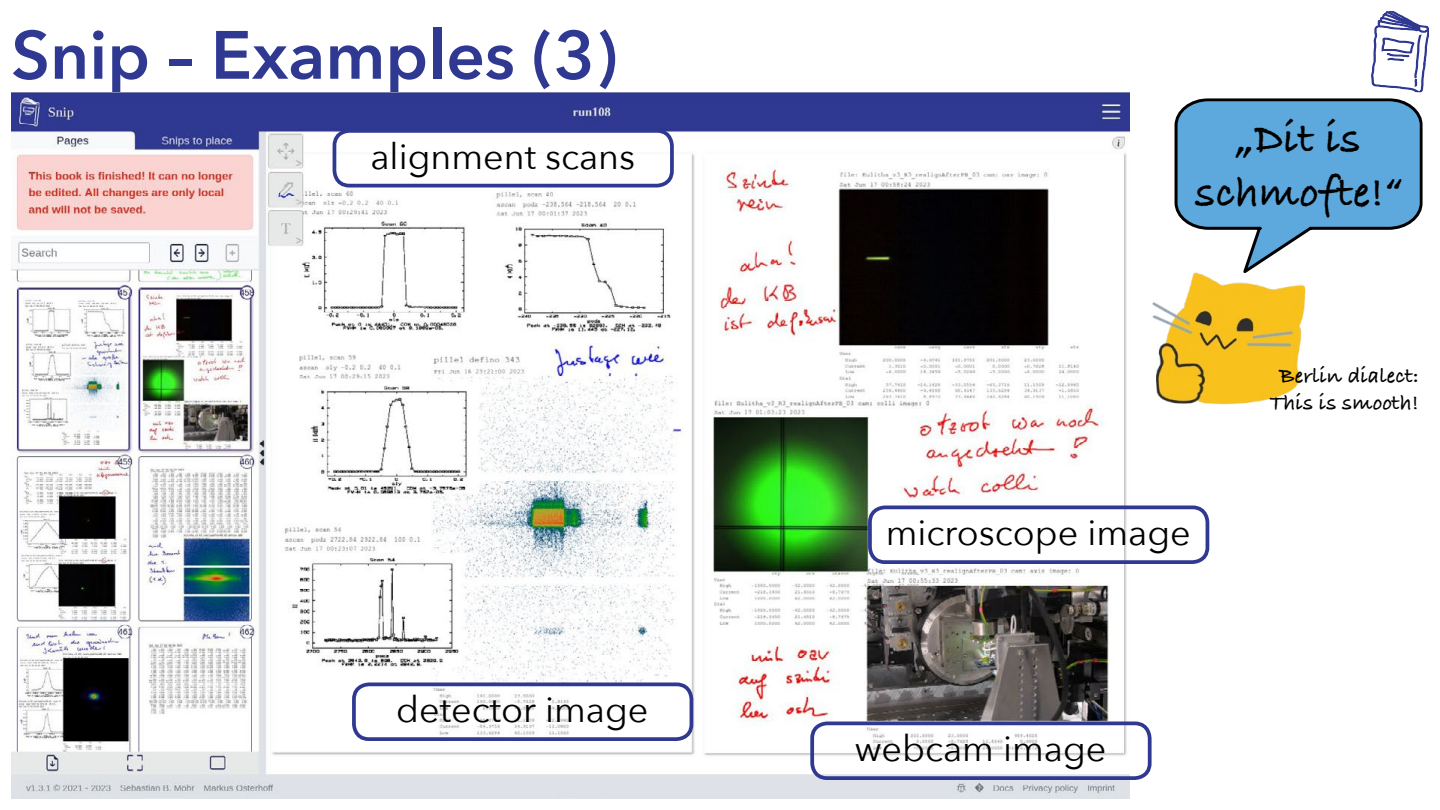
<style>
.page{position:relative;width:1440px;height:810px;background:#fff}
.page>*{position:absolute;margin:0;border:0;box-sizing:border-box;transform-origin:0 0}
.t1{font:600 67.5px "Avenir Next";color:#2f3992}
.t2{font:700 45px/54px "Bradley Hand ITCTT";color:#000;text-align:center}
.t3{font:36px "Avenir Next";color:#000}
.t4{font:700 22.5px/27px "Bradley Hand ITCTT";color:#000;text-align:center}
</style>
<div class="page">
<svg style="left:1372px;top:11px;width:57px;height:78px"></svg>
<img style="left:11px;top:92px;width:1118px;height:707px">
<div style="left:352px;top:682px;width:341px;height:59px;border:4px solid #2f3992;border-radius:15px"></div>
<div style="left:333px;top:129px;width:341px;height:59px;border:4px solid #2f3992;border-radius:15px"></div>
<div style="left:810px;top:722px;width:342px;height:58px;border:4px solid #2f3992;border-radius:15px"></div>
<div style="left:868px;top:506px;width:341px;height:58px;border:4px solid #2f3992;border-radius:15px"></div>
<svg style="left:1152px;top:89px;width:271px;height:316px"></svg>
<h1 class="t1" style="left:11px;top:-3px;width:608px">Snip – Examples (3)</h1>
<p class="t3" style="left:370px;top:126px;width:266px">alignment scans</p>
<p class="t3" style="left:396px;top:679px;width:254px">detector image</p>
<p class="t2" style="left:1195px;top:110px;width:208px">„Dit is schmofte!“</p>
<p class="t3" style="left:886px;top:502px;width:306px">microscope image</p>
<p class="t3" style="left:855px;top:718px;width:253px">webcam image</p>
<p class="t4" style="left:1270px;top:361px;width:151px">Berlin dialect:<br>This is smooth!</p>
</div>
